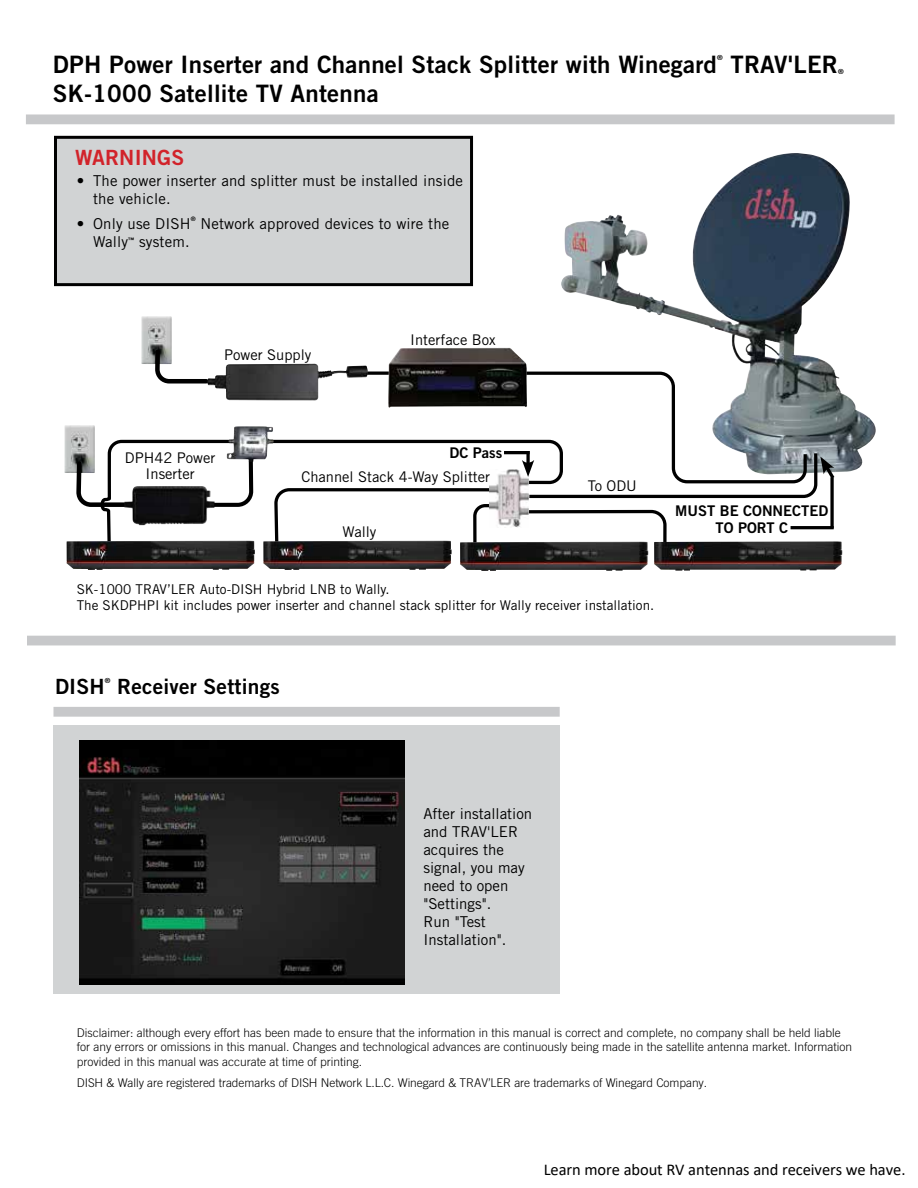
<style>
.page{position:relative;width:918px;height:1188px;background:#fff}
.page>*{position:absolute;margin:0;border:0;box-sizing:border-box;transform-origin:0 0}
.t1{font:24px "Trade Gothic Bold Two";letter-spacing:.01em;color:#000}
.t2{font:21px "Trade Gothic Bold Two";letter-spacing:.01em;color:#000}
.t3{font:21px "Trade Gothic Bold Two";letter-spacing:.01em;color:#d2232a}
.t4{font:16.5px "Calibri";letter-spacing:-.005em;color:#000}
.t5{font:15px/18px "Trade Gothic";letter-spacing:.01em;color:#000}
.t6{font:14.7px/16.4px "Trade Gothic";color:#000;text-align:center}
.t7{font:14.7px/16.5px "Trade Gothic Bold Two";color:#000;text-align:center}
.t8{font:13.5px/16.2px "Trade Gothic";color:#000}
.t9{font:300 12px/14.4px "Trade Gothic";color:#000}
.t10{font:7.05px "Trade Gothic Bold Two";color:#000}
.t11{font:6.15px "Trade Gothic Bold Two";color:#000}
</style>
<div class="page">
<div style="left:53px;top:726px;width:507px;height:268px;background:#d1d3d4"></div>
<div style="left:56px;top:137px;width:416px;height:148px;background:#d1d3d4"></div>
<div style="left:54px;top:136px;width:419px;height:150px;border:3px solid #000"></div>
<svg style="left:101px;top:439px;width:417px;height:103px"></svg>
<img style="left:561px;top:153px;width:250px;height:297px">
<img style="left:141px;top:316px;width:31px;height:48px">
<svg style="left:153px;top:347px;width:55px;height:38px"></svg>
<svg style="left:358px;top:370px;width:450px;height:115px"></svg>
<svg style="left:529px;top:509px;width:138px;height:46px"></svg>
<img style="left:64px;top:425px;width:31px;height:48px">
<svg style="left:75px;top:457px;width:180px;height:52px"></svg>
<img style="left:388px;top:348px;width:140px;height:60px">
<img style="left:208px;top:364px;width:161px;height:37px">
<svg style="left:830px;top:500px;width:4px;height:26px"></svg>
<hr style="left:791px;top:526px;width:43px;height:3px;background:#000">
<img style="left:226px;top:426px;width:48px;height:36px">
<img style="left:124px;top:486px;width:91px;height:39px">
<img style="left:263px;top:541px;width:189px;height:29px">
<img style="left:460px;top:542px;width:188px;height:29px">
<img style="left:67px;top:541px;width:188px;height:29px">
<img style="left:654px;top:541px;width:188px;height:30px">
<div style="left:27px;top:636px;width:869px;height:9px;background:#c7c8ca"></div>
<img style="left:490px;top:469px;width:39px;height:58px">
<img style="left:79px;top:741px;width:326px;height:244px">
<svg style="left:522px;top:450px;width:315px;height:50px"></svg>
<hr style="left:504px;top:451px;width:26px;height:3px;background:#000">
<div style="left:53px;top:707px;width:507px;height:10px;background:#c7c8ca"></div>
<div style="left:26px;top:114px;width:869px;height:10px;background:#c7c8ca"></div>
<h1 class="t1" style="left:53px;top:50px;width:666px">DPH Power Inserter and Channel Stack Splitter with Winegard</h1>
<p class="t10" style="left:717px;top:54px;width:7px">®</p>
<h1 class="t1" style="left:730px;top:50px;width:109px">TRAV'LER</h1>
<p class="t10" style="left:838px;top:68px;width:7px">®</p>
<h1 class="t1" style="left:53px;top:79px;width:327px">SK-1000 Satellite TV Antenna</h1>
<h2 class="t3" style="left:75px;top:144px;width:111px">WARNINGS</h2>
<p class="t5" style="left:93px;top:171px;width:371px;text-indent:-16px">• The power inserter and splitter must be installed inside the vehicle.</p>
<p class="t5" style="left:77px;top:214px;width:115px">• Only use DISH</p>
<p class="t11" style="left:191px;top:215px;width:6px">®</p>
<p class="t5" style="left:201px;top:214px;width:250px">Network approved devices to wire the</p>
<p class="t5" style="left:93px;top:232px;width:37px">Wally</p>
<p class="t11" style="left:128px;top:236px;width:8px">™</p>
<p class="t5" style="left:139px;top:232px;width:52px">system.</p>
<p class="t6" style="left:224px;top:347px;width:89px">Power Supply</p>
<p class="t6" style="left:410px;top:331px;width:87px">Interface Box</p>
<p class="t6" style="left:125px;top:449px;width:92px">DPH42 Power<br>Inserter</p>
<p class="t7" style="left:450px;top:444px;width:54px">DC Pass</p>
<p class="t6" style="left:301px;top:469px;width:190px">Channel Stack 4-Way Splitter</p>
<p class="t6" style="left:343px;top:524px;width:35px">Wally</p>
<p class="t6" style="left:588px;top:477px;width:50px">To ODU</p>
<p class="t8" style="left:77px;top:581px;width:579px">SK-1000 TRAV’LER Auto-DISH Hybrid LNB to Wally.<br>The SKDPHPI kit includes power inserter and channel stack splitter for Wally receiver installation.</p>
<p class="t7" style="left:675px;top:502px;width:154px">MUST BE CONNECTED<br>TO PORT C</p>
<h2 class="t2" style="left:55px;top:674px;width:51px">DISH</h2>
<p class="t10" style="left:105px;top:676px;width:7px">®</p>
<h2 class="t2" style="left:117px;top:674px;width:164px">Receiver Settings</h2>
<p class="t5" style="left:423px;top:805px;width:110px">After installation and TRAV'LER acquires the signal, you may need to open "Settings".<br>Run "Test<br>Installation".</p>
<p class="t9" style="left:77px;top:1025px;width:777px">Disclaimer: although every effort has been made to ensure that the information in this manual is correct and complete, no company shall be held liable for any errors or omissions in this manual. Changes and technological advances are continuously being made in the satellite antenna market. Information provided in this manual was accurate at time of printing.</p>
<p class="t9" style="left:77px;top:1075px;width:632px">DISH &amp; Wally are registered trademarks of DISH Network L.L.C. Winegard &amp; TRAV’LER are trademarks of Winegard Company.</p>
<h3 class="t4" style="left:544px;top:1158px;width:363px">Learn more about RV antennas and receivers we have.</h3>
</div>
